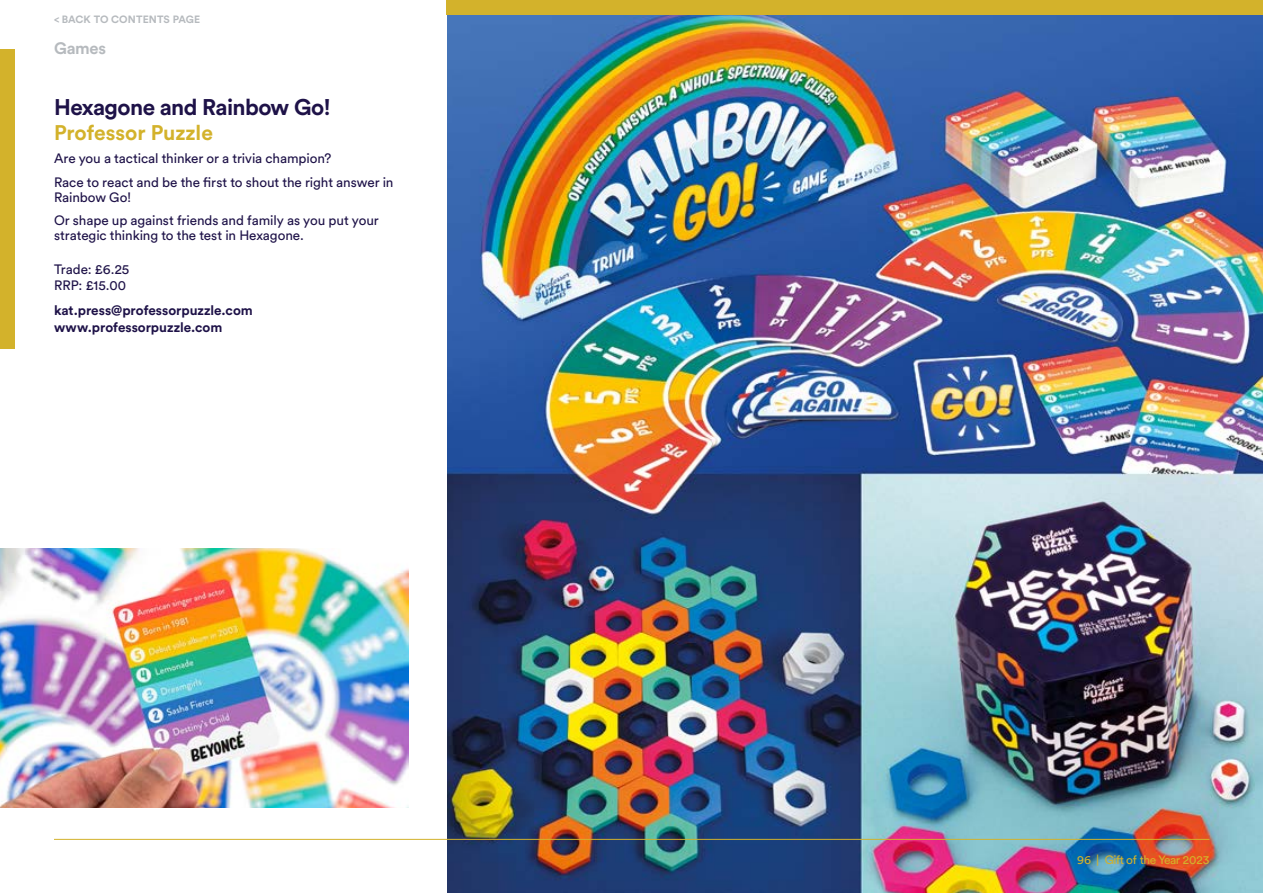
<style>
.page{position:relative;width:1263px;height:893px;background:#fff}
.page>*{position:absolute;margin:0;border:0;box-sizing:border-box;transform-origin:0 0}
.t1{font:700 22.5px "Circular Std";letter-spacing:-.03em;color:#1e1248}
.t2{font:700 21px "Circular Std";color:#d3b22b}
.t3{font:700 16.5px "Circular Std";letter-spacing:-.015em;color:#b6babe}
.t4{font:13.5px/23.5px "Circular Std";letter-spacing:-.005em;color:#1e1248}
.t5{font:700 13.5px/16.5px "Circular Std";color:#1e1248}
.t6{font:12px "Circular Std";letter-spacing:-.03em;color:#d3b22b}
.t7{font:700 10.5px "Circular Std";letter-spacing:.01em;color:#b6babe}
</style>
<div class="page">
<img style="left:446px;top:15px;width:817px;height:878px">
<img style="left:0;top:548px;width:409px;height:260px">
<hr style="left:54px;top:839px;width:1155px;height:1px;background:#d3b22b">
<div style="left:446px;top:0;width:817px;height:15px;background:#d3b22b"></div>
<div style="left:0;top:49px;width:15px;height:299px;background:#d3b22b"></div>
<p class="t7" style="left:54px;top:13px;width:148px">&lt; BACK TO CONTENTS PAGE</p>
<p class="t3" style="left:54px;top:38px;width:53px">Games</p>
<h1 class="t1" style="left:54px;top:92px;width:278px">Hexagone and Rainbow Go!</h1>
<h2 class="t2" style="left:54px;top:119px;width:161px">Professor Puzzle</h2>
<p class="t4" style="left:54px;top:147px;width:341px">Are you a tactical thinker or a trivia champion?<br>Race to react and be the first to shout the right answer in</p>
<p class="t4" style="left:54px;top:185px;width:326px">Rainbow Go!<br>Or shape up against friends and family as you put your</p>
<p class="t4" style="left:54px;top:224px;width:251px">strategic thinking to the test in Hexagone.</p>
<p class="t4" style="left:54px;top:261px;width:77px;line-height:16.5px">Trade: £6.25<br>RRP: £15.00</p>
<p class="t5" style="left:54px;top:302px;width:200px">kat.press@professorpuzzle.com www.professorpuzzle.com</p>
<p class="t6" style="left:1077px;top:852px;width:134px">96 | Gift of the Year 2023</p>
</div>
